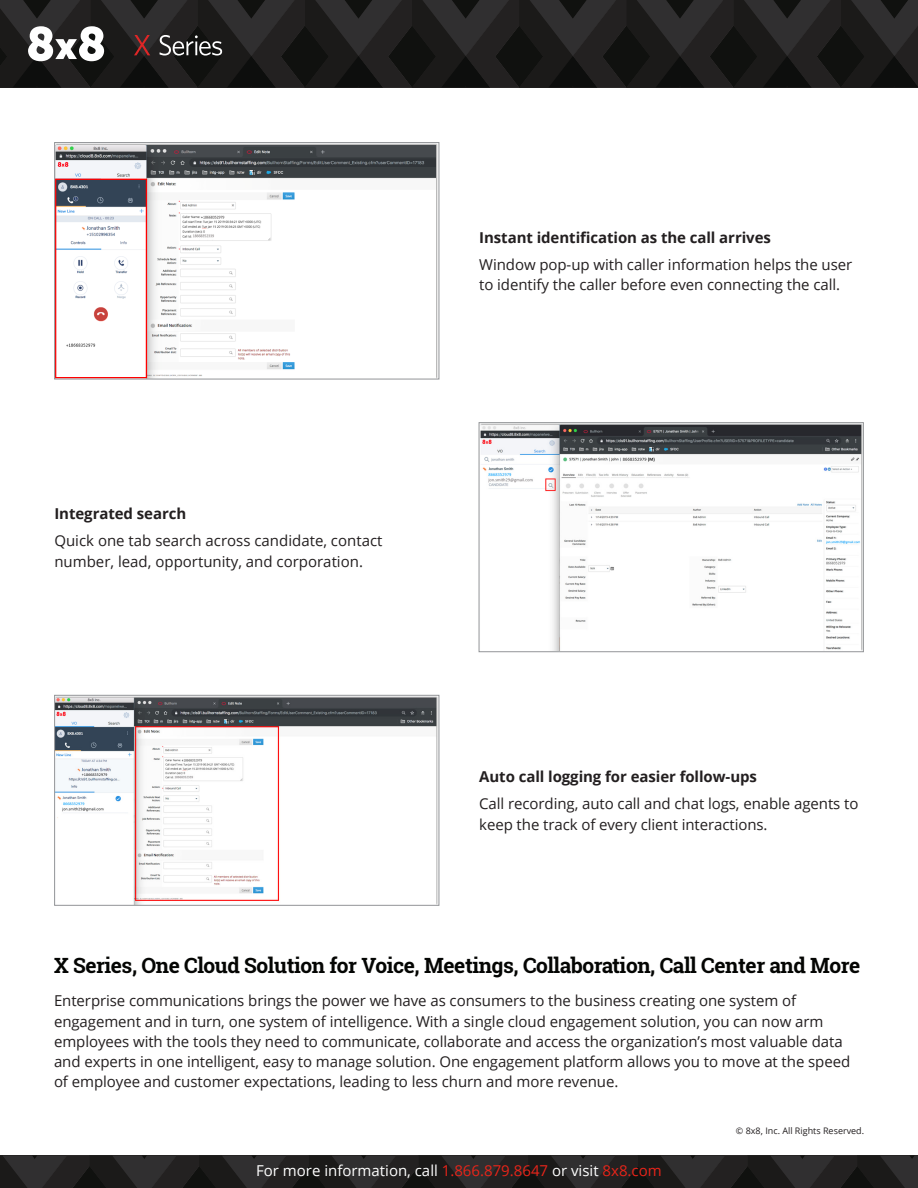
<style>
.page{position:relative;width:918px;height:1188px;background:#fff}
.page>*{position:absolute;margin:0;border:0;box-sizing:border-box;transform-origin:0 0}
.Header_1{font:700 21px "Roboto Slab";letter-spacing:-.02em;color:#040503}
.Body{font:15px/20.2px "Open Sans";letter-spacing:-.005em;color:#231f20}
.Body_header{font:700 15px "Open Sans";letter-spacing:-.005em;color:#231f20}
.t1{font:15px "Open Sans";color:#fff}
.t2{font:9px "Open Sans";color:#231f20}
.s1{color:#e72419}
</style>
<div class="page">
<svg style="left:0;top:1156px;width:918px;height:32px;background:#232222"></svg>
<svg style="left:0;top:0;width:918px;height:88px;background:#242323"></svg>
<img style="left:56px;top:144px;width:381px;height:233px">
<div style="left:54px;top:142px;width:385px;height:237px;border:1px solid #939598"></div>
<img style="left:481px;top:424px;width:381px;height:226px">
<div style="left:479px;top:422px;width:385px;height:230px;border:1px solid #939598"></div>
<img style="left:56px;top:697px;width:381px;height:207px">
<div style="left:54px;top:695px;width:385px;height:211px;border:1px solid #939598"></div>
<p class="Body_header" style="left:54px;top:503px;width:133px">Integrated search</p>
<p class="Body" style="left:54px;top:530px;width:330px">Quick one tab search across candidate, contact number, lead, opportunity, and corporation.</p>
<p class="Body_header" style="left:479px;top:227px;width:293px">Instant identification as the call arrives</p>
<p class="Body" style="left:479px;top:254px;width:375px">Window pop-up with caller information helps the user to identify the caller before even connecting the call.</p>
<p class="Body_header" style="left:479px;top:766px;width:279px">Auto call logging for easier follow-ups</p>
<p class="Body" style="left:479px;top:793px;width:381px">Call recording, auto call and chat logs, enable agents to keep the track of every client interactions.</p>
<p class="Header_1" style="left:54px;top:951px;width:808px">X Series, One Cloud Solution for Voice, Meetings, Collaboration, Call Center and More</p>
<p class="Body" style="left:54px;top:990px;width:798px">Enterprise communications brings the power we have as consumers to the business creating one system of engagement and in turn, one system of intelligence. With a single cloud engagement solution, you can now arm employees with the tools they need to communicate, collaborate and access the organization’s most valuable data and experts in one intelligent, easy to manage solution. One engagement platform allows you to move at the speed of employee and customer expectations, leading to less churn and more revenue.</p>
<p class="t1" style="left:256px;top:1161px;width:407px">For more information, call <span class="s1">1.866.879.8647</span> or visit <span class="s1">8x8.com</span></p>
<p class="t2" style="left:736px;top:1125px;width:130px">© 8x8, Inc. All Rights Reserved.</p>
</div>
